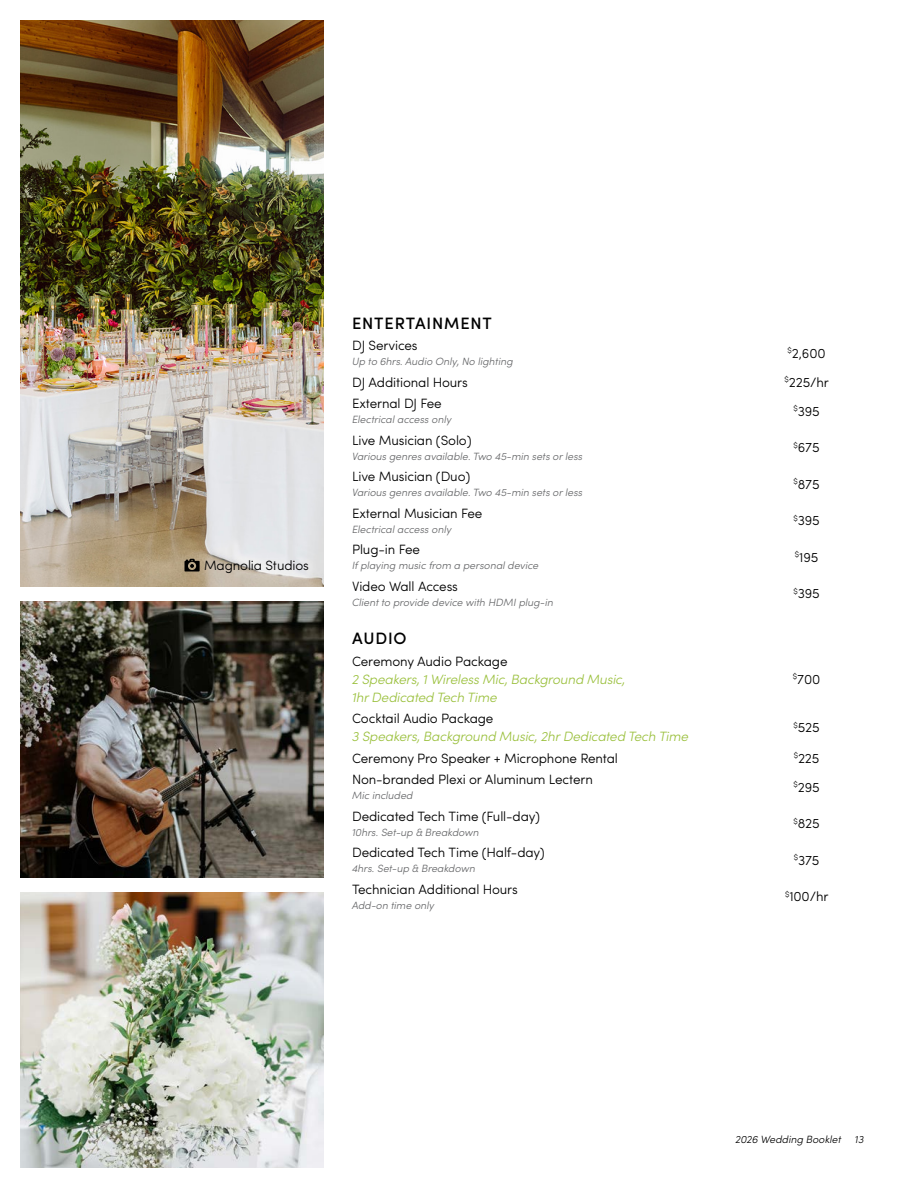
<style>
.page{position:relative;width:918px;height:1188px;background:#fff}
.page>*{position:absolute;margin:0;border:0;box-sizing:border-box;transform-origin:0 0}
.t1{font:500 16.5px "Sofia Pro";letter-spacing:.05em;color:#000}
.t2{font:300 13.5px "Sofia Pro";letter-spacing:-.01em;color:#000}
.t3{font:italic 300 13.5px/18px "Sofia Pro";letter-spacing:-.01em;color:#9ac03c}
.t4{font:italic 300 10.5px "Sofia Pro";color:#636466}
.t5{font:italic 300 10.5px "Sofia Pro";color:#000}
</style>
<div class="page">
<img style="left:20px;top:20px;width:304px;height:567px">
<img style="left:20px;top:601px;width:304px;height:276px">
<img style="left:20px;top:892px;width:304px;height:276px">
<svg style="left:184px;top:559px;width:16px;height:13px"></svg>
<p class="t2" style="left:204px;top:556px;width:106px">Magnolia Studios</p>
<p class="t1" style="left:352px;top:310px;width:141px">ENTERTAINMENT</p>
<p class="t2" style="left:352px;top:335px;width:67px">DJ Services</p>
<p class="t4" style="left:352px;top:354px;width:163px">Up to 6hrs. Audio Only, No lighting</p>
<p class="t2" style="left:788px;top:343px;width:40px"><sup>$</sup>2,600</p>
<p class="t2" style="left:352px;top:372px;width:117px">DJ Additional Hours</p>
<p class="t2" style="left:785px;top:372px;width:46px"><sup>$</sup>225/hr</p>
<p class="t2" style="left:352px;top:393px;width:91px">External DJ Fee</p>
<p class="t4" style="left:352px;top:412px;width:101px">Electrical access only</p>
<p class="t2" style="left:793px;top:401px;width:28px"><sup>$</sup>395</p>
<p class="t2" style="left:352px;top:430px;width:121px">Live Musician (Solo)</p>
<p class="t4" style="left:352px;top:448px;width:232px">Various genres available. Two 45-min sets or less</p>
<p class="t2" style="left:352px;top:467px;width:120px">Live Musician (Duo)</p>
<p class="t4" style="left:352px;top:485px;width:232px">Various genres available. Two 45-min sets or less</p>
<p class="t2" style="left:352px;top:503px;width:132px">External Musician Fee</p>
<p class="t4" style="left:352px;top:521px;width:101px">Electrical access only</p>
<p class="t2" style="left:352px;top:540px;width:69px">Plug-in Fee</p>
<p class="t4" style="left:352px;top:558px;width:188px">If playing music from a personal device</p>
<p class="t2" style="left:352px;top:576px;width:107px">Video Wall Access</p>
<p class="t4" style="left:352px;top:594px;width:203px">Client to provide device with HDMI plug-in</p>
<p class="t2" style="left:794px;top:438px;width:28px"><sup>$</sup>675</p>
<p class="t2" style="left:794px;top:474px;width:28px"><sup>$</sup>875</p>
<p class="t2" style="left:793px;top:511px;width:28px"><sup>$</sup>395</p>
<p class="t2" style="left:795px;top:547px;width:25px"><sup>$</sup>195</p>
<p class="t2" style="left:793px;top:584px;width:28px"><sup>$</sup>395</p>
<p class="t1" style="left:352px;top:626px;width:56px">AUDIO</p>
<p class="t2" style="left:352px;top:651px;width:157px">Ceremony Audio Package</p>
<p class="t3" style="left:352px;top:669px;width:275px">2 Speakers, 1 Wireless Mic, Background Music,<br>1hr Dedicated Tech Time</p>
<p class="t2" style="left:793px;top:669px;width:29px"><sup>$</sup>700</p>
<p class="t2" style="left:352px;top:709px;width:143px">Cocktail Audio Package</p>
<p class="t3" style="left:352px;top:727px;width:338px">3 Speakers, Background Music, 2hr Dedicated Tech Time</p>
<p class="t2" style="left:794px;top:718px;width:28px"><sup>$</sup>525</p>
<p class="t2" style="left:352px;top:748px;width:267px">Ceremony Pro Speaker + Microphone Rental</p>
<p class="t2" style="left:794px;top:748px;width:27px"><sup>$</sup>225</p>
<p class="t2" style="left:352px;top:770px;width:242px">Non-branded Plexi or Aluminum Lectern</p>
<p class="t4" style="left:352px;top:788px;width:63px">Mic included</p>
<p class="t2" style="left:794px;top:777px;width:28px"><sup>$</sup>295</p>
<p class="t2" style="left:352px;top:806px;width:190px">Dedicated Tech Time (Full-day)</p>
<p class="t4" style="left:352px;top:825px;width:129px">10hrs. Set-up &amp; Breakdown</p>
<p class="t2" style="left:352px;top:843px;width:194px">Dedicated Tech Time (Half-day)</p>
<p class="t4" style="left:352px;top:861px;width:125px">4hrs. Set-up &amp; Breakdown</p>
<p class="t2" style="left:352px;top:879px;width:167px">Technician Additional Hours</p>
<p class="t4" style="left:352px;top:898px;width:84px">Add-on time only</p>
<p class="t2" style="left:793px;top:814px;width:28px"><sup>$</sup>825</p>
<p class="t2" style="left:794px;top:850px;width:27px"><sup>$</sup>375</p>
<p class="t2" style="left:785px;top:887px;width:45px"><sup>$</sup>100/hr</p>
<p class="t5" style="left:735px;top:1131px;width:107px">2026 Wedding Booklet</p>
<p class="t5" style="left:855px;top:1131px;width:11px">13</p>
</div>
